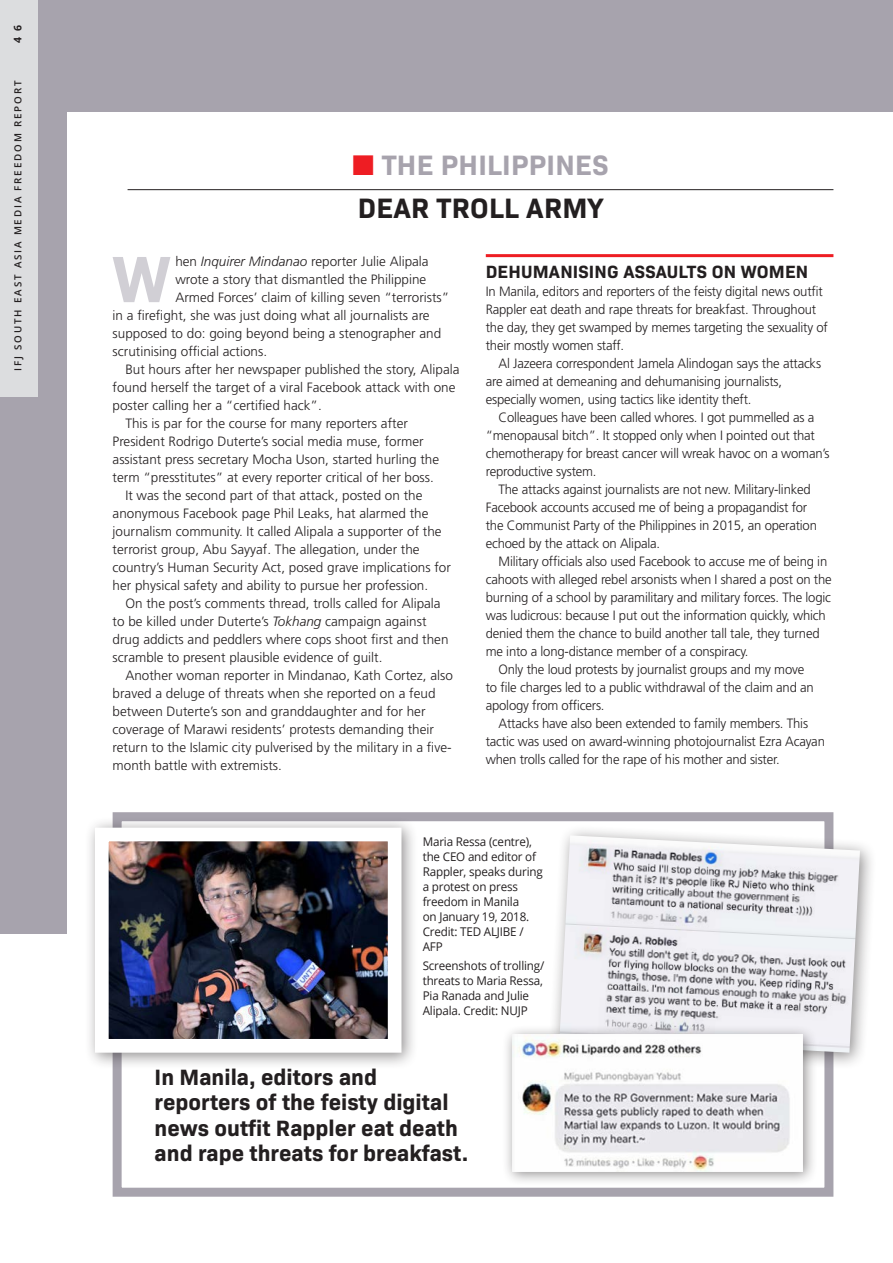
<style>
.page{position:relative;width:893px;height:1263px;background:#fff}
.page>*{position:absolute;margin:0;border:0;box-sizing:border-box;transform-origin:0 0}
.Body_A{font:700 66.45px "Bio Sans";color:#d1cfd5}
.Body_A-2{font:700 28.5px "Bio Sans";letter-spacing:.01em;color:#a7a3ad}
.Body_A-3{font:700 28.5px "Bio Sans";letter-spacing:.01em;color:#231f20}
.Body_A-4{font:700 22.5px/25.5px "Bio Sans";color:#231f20}
.subhead{font:700 18px "Bio Sans";letter-spacing:.01em;color:#231f20}
.Body_A-5{font:300 13.5px/18px "Frutiger";letter-spacing:-.015em;color:#231f20}
.Body_A-6{font:12px/15px "Open Sans";letter-spacing:-.015em;color:#231f20}
.t1{font:700 10.5px "Open Sans";color:#231f20}
.t2{font:600 9.75px "Open Sans";letter-spacing:.19em;color:#231f20}
.s1{color:#ee1d23}
.s2{font-style:italic}
</style>
<div class="page">
<div style="left:0;top:0;width:893px;height:933px;background:#a7a3ad"></div>
<div style="left:0;top:0;width:37px;height:396px;background:#dcdddf"></div>
<div style="left:67px;top:112px;width:826px;height:1151px;background:#fff"></div>
<hr style="left:128px;top:189px;width:705px;height:1px;background:#231f20">
<hr style="left:486px;top:254px;width:347px;height:3px;background:#ee1d23">
<div style="left:113px;top:812px;width:720px;height:385px;background:#fff;border:9px solid #a7a3ad"></div>
<div style="left:84px;top:817px;width:335px;height:253px;background:#231f20;opacity:.5"></div>
<img style="left:110px;top:843px;width:276px;height:195px">
<div style="left:95px;top:828px;width:306px;height:225px;border:14px solid #fff"></div>
<div style="left:548px;top:824px;width:329px;height:246px;background:#231f20;opacity:.5"></div>
<img style="left:559px;top:835px;width:301px;height:218px">
<div style="left:502px;top:1024px;width:316px;height:162px;background:#231f20;opacity:.5"></div>
<img style="left:512px;top:1034px;width:290px;height:137px">
<p class="t1" style="left:10px;top:43px;width:19px;rotate:-90deg">4 6</p>
<p class="t2" style="left:11px;top:371px;width:291px;rotate:-90deg">IFJ SOUTH EAST ASIA MEDIA FREEDOM REPORT</p>
<p class="Body_A-2" style="left:353px;top:143px;width:257px"><span class="s1">■</span> THE PHILIPPINES</p>
<p class="Body_A-3" style="left:358px;top:186px;width:247px">DEAR TROLL ARMY</p>
<p class="Body_A" style="left:112px;top:228px;width:60px">W</p>
<p class="Body_A-5" style="left:175px;top:253px;width:255px">hen <span class="s2">Inquirer Mindanao</span> reporter Julie Alipala</p>
<p class="Body_A-5" style="left:175px;top:271px;width:253px">wrote a story that dismantled the Philippine</p>
<p class="Body_A-5" style="left:175px;top:289px;width:276px">Armed Forces’ claim of killing seven “terrorists”</p>
<p class="Body_A-5" style="left:113px;top:307px;width:319px">in a firefight, she was just doing what all journalists are</p>
<p class="Body_A-5" style="left:113px;top:325px;width:330px">supposed to do: going beyond being a stenographer and</p>
<p class="Body_A-5" style="left:113px;top:343px;width:156px">scrutinising official actions.</p>
<p class="Body_A-5" style="left:113px;top:361px;width:348px;text-indent:13px">But hours after her newspaper published the story, Alipala found herself the target of a viral Facebook attack with one poster calling her a “certified hack”.</p>
<p class="Body_A-5" style="left:113px;top:415px;width:328px;text-indent:13px">This is par for the course for many reporters after President Rodrigo Duterte’s social media muse, former assistant press secretary Mocha Uson, started hurling the term “presstitutes” at every reporter critical of her boss.</p>
<p class="Body_A-5" style="left:113px;top:487px;width:340px;text-indent:13px">It was the second part of that attack, posted on the anonymous Facebook page Phil Leaks, hat alarmed the journalism community. It called Alipala a supporter of the terrorist group, Abu Sayyaf. The allegation, under the country’s Human Security Act, posed grave implications for her physical safety and ability to pursue her profession.</p>
<p class="Body_A-5" style="left:113px;top:595px;width:337px;text-indent:13px">On the post’s comments thread, trolls called for Alipala to be killed under Duterte’s <span class="s2">Tokhang</span> campaign against drug addicts and peddlers where cops shoot first and then scramble to present plausible evidence of guilt.</p>
<p class="Body_A-5" style="left:113px;top:667px;width:342px;text-indent:13px">Another woman reporter in Mindanao, Kath Cortez, also braved a deluge of threats when she reported on a feud between Duterte’s son and granddaughter and for her coverage of Marawi residents’ protests demanding their return to the Islamic city pulverised by the military in a five&shy;month battle with extremists.</p>
<p class="subhead" style="left:486px;top:258px;width:324px">DEHUMANISING ASSAULTS ON WOMEN</p>
<p class="Body_A-5" style="left:486px;top:283px;width:344px">In Manila, editors and reporters of the feisty digital news outfit Rappler eat death and rape threats for breakfast. Throughout the day, they get swamped by memes targeting the sexuality of their mostly women staff.</p>
<p class="Body_A-5" style="left:486px;top:355px;width:337px;text-indent:13px">Al Jazeera correspondent Jamela Alindogan says the attacks are aimed at demeaning and dehumanising journalists, especially women, using tactics like identity theft.</p>
<p class="Body_A-5" style="left:486px;top:409px;width:345px;text-indent:13px">Colleagues have been called whores. I got pummelled as a “menopausal bitch”. It stopped only when I pointed out that chemotherapy for breast cancer will wreak havoc on a woman’s reproductive system.</p>
<p class="Body_A-5" style="left:486px;top:481px;width:333px;text-indent:13px">The attacks against journalists are not new. Military-linked Facebook accounts accused me of being a propagandist for the Communist Party of the Philippines in 2015, an operation echoed by the attack on Alipala.</p>
<p class="Body_A-5" style="left:486px;top:553px;width:347px;text-indent:13px">Military officials also used Facebook to accuse me of being in cahoots with alleged rebel arsonists when I shared a post on the burning of a school by paramilitary and military forces. The logic was ludicrous: because I put out the information quickly, which denied them the chance to build another tall tale, they turned me into a long-distance member of a conspiracy.</p>
<p class="Body_A-5" style="left:486px;top:661px;width:330px;text-indent:13px">Only the loud protests by journalist groups and my move to file charges led to a public withdrawal of the claim and an apology from officers.</p>
<p class="Body_A-5" style="left:486px;top:715px;width:341px;text-indent:13px">Attacks have also been extended to family members. This tactic was used on award-winning photojournalist Ezra Acayan when trolls called for the rape of his mother and sister.</p>
<p class="Body_A-6" style="left:423px;top:834px;width:122px">Maria Ressa (centre), the CEO and editor of<br>Rappler, speaks during a protest on press freedom in Manila<br>on January 19, 2018.<br>Credit: TED ALJIBE /<br>AFP</p>
<p class="Body_A-6" style="left:423px;top:958px;width:123px">Screenshots of trolling/ threats to Maria Ressa,<br>Pia Ranada and Julie<br>Alipala. Credit: NUJP</p>
<p class="Body_A-4" style="left:155px;top:1062px;width:315px">In Manila, editors and reporters of the feisty digital news outfit Rappler eat death and rape threats for breakfast.</p>
</div>
